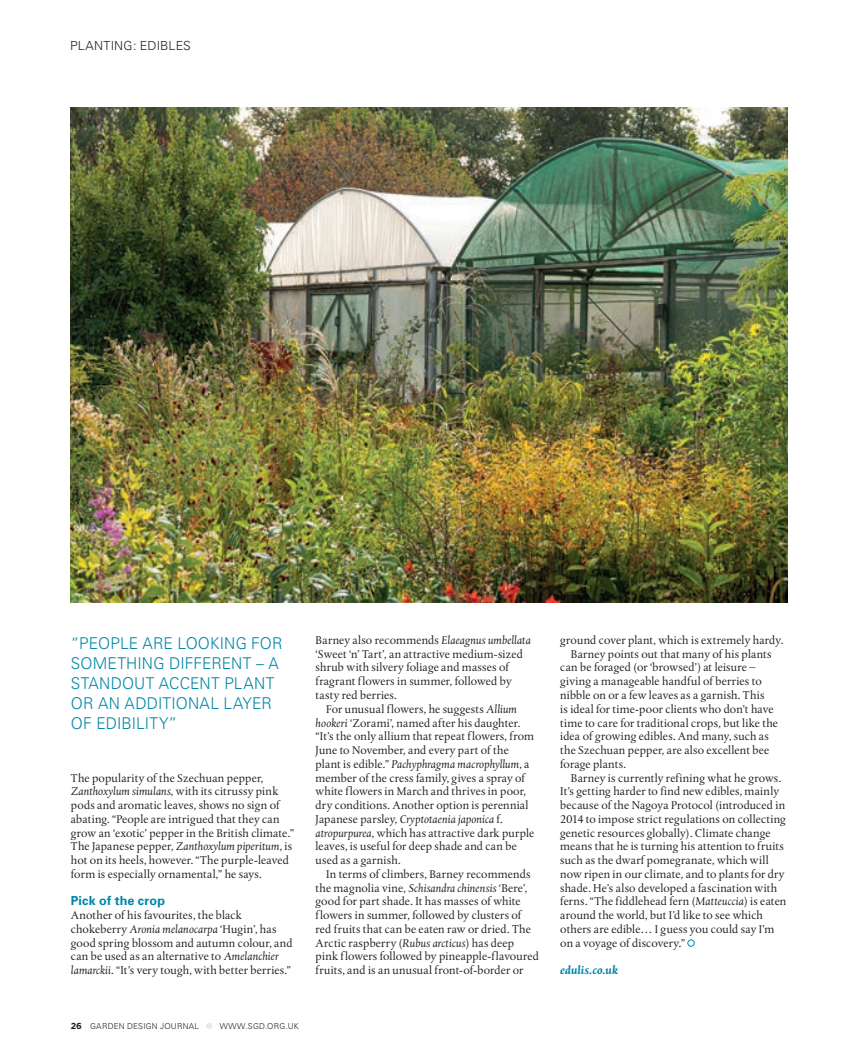
<style>
.page{position:relative;width:851px;height:1053px;background:#fff}
.page>*{position:absolute;margin:0;border:0;box-sizing:border-box;transform-origin:0 0}
.t1{font:300 16.25px/20px "Univers";letter-spacing:.01em;color:#0085a6;scale:.95 1}
.t2{font:300 12.5px "Univers";letter-spacing:.01em;color:#231f20}
.t3{font:700 12.5px "Univers";letter-spacing:.015em;color:#0085a6}
.t4{font:11.88px/13.8px "Albertina";letter-spacing:.01em;color:#231f20}
.t5{font:italic 700 11.88px "Albertina";letter-spacing:.015em;color:#0085a6}
.t6{font:300 8.12px "Univers";letter-spacing:.025em;color:#231f20}
.s1{font-style:italic}
.s2{font-family:"Gotham";font-weight:700;font-size:8.75px}
</style>
<div class="page">
<img style="left:71px;top:107px;width:716px;height:495px">
<div style="left:206px;top:1022px;width:6px;height:7px;background:#e6eaed;border-radius:50%"></div>
<div style="left:687px;top:939px;width:7px;height:7px;border:1px solid #0085a6;border-radius:50%"></div>
<p class="t2" style="left:70px;top:38px;width:122px">PLANTING: EDIBLES</p>
<h1 class="t1" style="left:71px;top:632px;width:224px">“PEOPLE ARE LOOKING FOR<br>SOMETHING DIFFERENT – A<br>STANDOUT ACCENT PLANT<br>OR AN ADDITIONAL LAYER<br>OF EDIBILITY”</h1>
<p class="t4" style="left:560px;top:633px;width:224px">ground cover plant, which is extremely hardy.</p>
<p class="t4" style="left:315px;top:633px;width:217px">Barney also recommends <span class="s1">Elaeagnus umbellata </span>‘Sweet ‘n’ Tart’, an attractive medium-sized shrub with silvery foliage and masses of fragrant flowers in summer, followed by tasty red berries.</p>
<p class="t4" style="left:315px;top:702px;width:220px;text-indent:11px">For unusual flowers, he suggests <span class="s1">Allium hookeri</span> ‘Zorami’, named after his daughter. “It’s the only allium that repeat flowers, from June to November, and every part of the plant is edible.” <span class="s1">Pachyphragma macrophyllum</span>, a member of the cress family, gives a spray of white flowers in March and thrives in poor, dry conditions. Another option is perennial Japanese parsley, <span class="s1">Cryptotaenia japonica</span> f. <span class="s1">atropurpurea</span>, which has attractive dark purple leaves, is useful for deep shade and can be used as a garnish.</p>
<p class="t4" style="left:315px;top:867px;width:225px;text-indent:11px">In terms of climbers, Barney recommends the magnolia vine, <span class="s1">Schisandra chinensis</span> ‘Bere’, good for part shade. It has masses of white flowers in summer, followed by clusters of red fruits that can be eaten raw or dried. The Arctic raspberry (<span class="s1">Rubus arcticus</span>) has deep pink flowers followed by pineapple-flavoured fruits, and is an unusual front-of-border or</p>
<p class="t4" style="left:570px;top:647px;width:202px">Barney points out that many of his plants</p>
<p class="t4" style="left:560px;top:660px;width:196px">can be foraged (or ‘browsed’) at leisure –</p>
<p class="t4" style="left:560px;top:674px;width:203px">giving a manageable handful of berries to</p>
<p class="t4" style="left:560px;top:688px;width:206px">nibble on or a few leaves as a garnish. This</p>
<p class="t4" style="left:560px;top:702px;width:215px">is ideal for time-poor clients who don’t have</p>
<p class="t4" style="left:560px;top:715px;width:219px">time to care for traditional crops, but like the</p>
<p class="t4" style="left:560px;top:729px;width:210px">idea of growing edibles. And many, such as</p>
<p class="t4" style="left:560px;top:743px;width:210px">the Szechuan pepper, are also excellent bee</p>
<p class="t4" style="left:560px;top:757px;width:67px">forage plants.</p>
<p class="t4" style="left:570px;top:770px;width:212px">Barney is currently refining what he grows.</p>
<p class="t4" style="left:560px;top:784px;width:220px">It’s getting harder to find new edibles, mainly</p>
<p class="t4" style="left:560px;top:798px;width:226px">because of the Nagoya Protocol (introduced in</p>
<p class="t4" style="left:560px;top:812px;width:227px">2014 to impose strict regulations on collecting</p>
<p class="t4" style="left:560px;top:825px;width:212px">genetic resources globally). Climate change</p>
<p class="t4" style="left:560px;top:839px;width:225px">means that he is turning his attention to fruits</p>
<p class="t4" style="left:560px;top:853px;width:210px">such as the dwarf pomegranate, which will</p>
<p class="t4" style="left:560px;top:867px;width:226px">now ripen in our climate, and to plants for dry</p>
<p class="t4" style="left:560px;top:880px;width:218px">shade. He’s also developed a fascination with</p>
<p class="t4" style="left:560px;top:894px;width:228px">ferns. “The fiddlehead fern (<span class="s1">Matteuccia</span>) is eaten</p>
<p class="t4" style="left:560px;top:908px;width:204px">around the world, but I’d like to see which</p>
<p class="t4" style="left:560px;top:922px;width:215px">others are edible… I guess you could say I’m</p>
<p class="t4" style="left:560px;top:935px;width:126px">on a voyage of discovery.”</p>
<p class="t5" style="left:560px;top:962px;width:59px">edulis.co.uk</p>
<p class="t4" style="left:71px;top:770px;width:224px">The popularity of the Szechuan pepper, <span class="s1">Zanthoxylum simulans</span>, with its citrussy pink pods and aromatic leaves, shows no sign of abating. “People are intrigued that they can grow an ‘exotic’ pepper in the British climate.” The Japanese pepper, <span class="s1">Zanthoxylum piperitum</span>, is hot on its heels, however. “The purple-leaved form is especially ornamental,” he says.</p>
<p class="t3" style="left:71px;top:893px;width:96px">Pick of the crop</p>
<p class="t4" style="left:71px;top:908px;width:223px">Another of his favourites, the black chokeberry <span class="s1">Aronia melanocarpa</span> ‘Hugin’, has good spring blossom and autumn colour, and can be used as an alternative to <span class="s1">Amelanchier lamarckii</span>. “It’s very tough, with better berries.”</p>
<p class="t6" style="left:71px;top:1021px;width:130px"><span class="s2">26</span> GARDEN DESIGN JOURNAL</p>
<p class="t6" style="left:220px;top:1021px;width:81px">WWW.SGD.ORG.UK</p>
</div>
